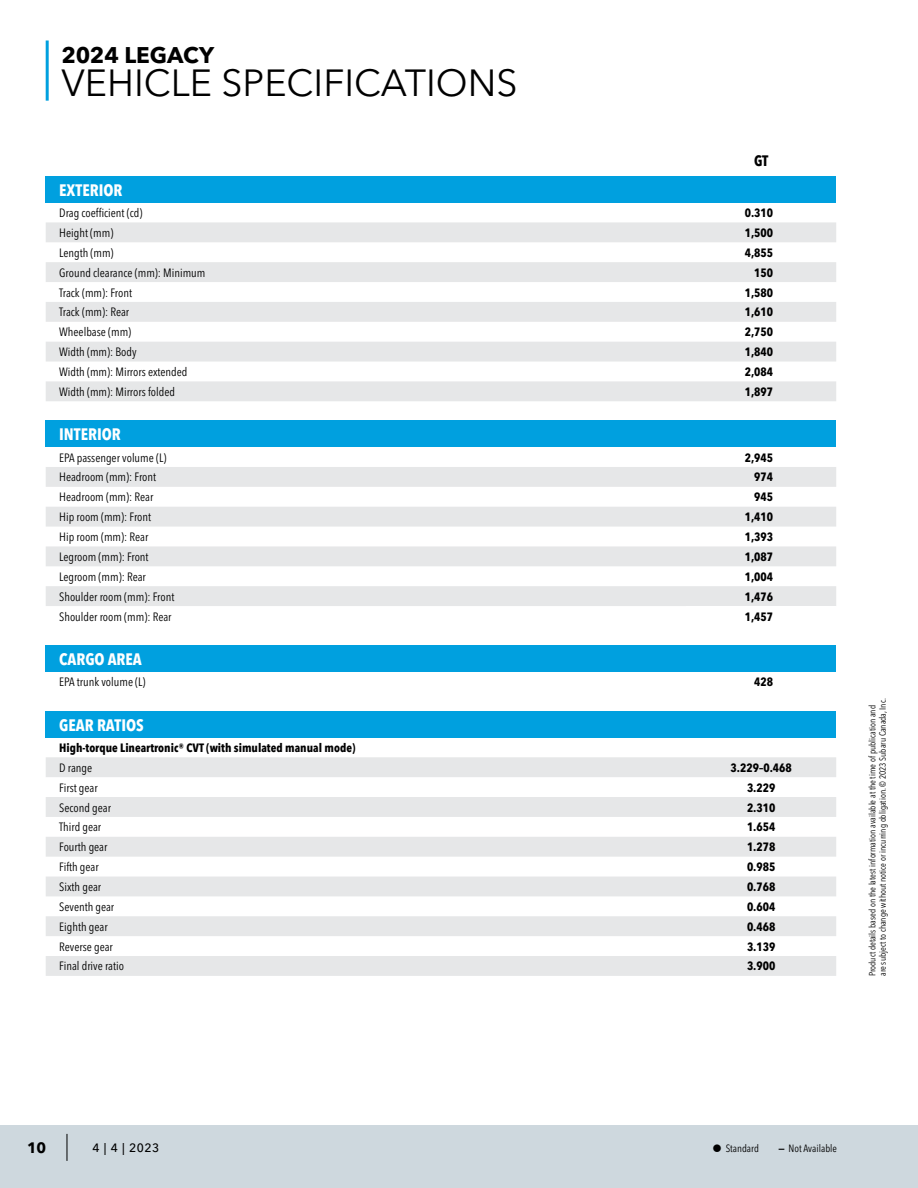
<style>
.page{position:relative;width:918px;height:1188px;background:#fff}
.page>*{position:absolute;margin:0;border:0;box-sizing:border-box;transform-origin:0 0}
.t1{font:37.5px "Avenir Next LT Pro";color:#000}
.t2{font:700 22.5px "Avenir Next LT Pro";letter-spacing:-.005em;color:#000}
.t3{font:700 condensed 16.5px "Avenir Next LT Pro";color:#fff}
.t4{font:700 15px "Avenir Next LT Pro";color:#000}
.t5{font:700 condensed 15px "Avenir Next LT Pro";color:#000}
.t6{font:condensed 12px "Avenir Next LT Pro";color:#000}
.t7{font:700 condensed 12px "Avenir Next LT Pro";color:#000}
.t8{font:500 12px "Avenir Next LT Pro";color:#000}
.t9{font:condensed 10.5px "Avenir Next LT Pro";color:#000}
.t10{font:condensed 9px/10.5px "Avenir Next LT Pro";color:#000}
.s1{font-weight:700;font-stretch:normal}
</style>
<div class="page">
<div style="left:0;top:1125px;width:918px;height:63px;background:#ced8de"></div>
<svg style="left:67px;top:1134px;width:1px;height:27px"></svg>
<hr style="left:46px;top:40px;width:3px;height:61px;background:#00a0df">
<div style="left:46px;top:176px;width:790px;height:27px;background:#00a0df"></div>
<svg style="left:46px;top:222px;width:790px;height:179px;fill:#e6e7e8"></svg>
<div style="left:46px;top:421px;width:790px;height:26px;background:#00a0df"></div>
<svg style="left:46px;top:467px;width:790px;height:139px;fill:#e6e7e8"></svg>
<div style="left:46px;top:645px;width:790px;height:27px;background:#00a0df"></div>
<div style="left:46px;top:711px;width:790px;height:26px;background:#00a0df"></div>
<svg style="left:46px;top:757px;width:790px;height:219px;fill:#e6e7e8"></svg>
<h2 class="t2" style="left:62px;top:42px;width:154px">2024 LEGACY</h2>
<h1 class="t1" style="left:62px;top:60px;width:457px">VEHICLE SPECIFICATIONS</h1>
<p class="t5" style="left:754px;top:151px;width:16px">GT</p>
<h3 class="t3" style="left:59px;top:180px;width:65px">EXTERIOR</h3>
<p class="t6" style="left:59px;top:206px;width:85px">Drag coefficient (cd)</p>
<p class="t7" style="left:745px;top:205px;width:30px">0.310</p>
<p class="t6" style="left:59px;top:225px;width:56px">Height (mm)</p>
<p class="t7" style="left:745px;top:225px;width:30px">1,500</p>
<p class="t6" style="left:59px;top:245px;width:56px">Length (mm)</p>
<p class="t7" style="left:745px;top:245px;width:30px">4,855</p>
<p class="t6" style="left:59px;top:265px;width:148px">Ground clearance (mm): Minimum</p>
<p class="t7" style="left:754px;top:265px;width:20px">150</p>
<p class="t6" style="left:59px;top:285px;width:74px">Track (mm): Front</p>
<p class="t7" style="left:745px;top:285px;width:30px">1,580</p>
<p class="t6" style="left:59px;top:305px;width:72px">Track (mm): Rear</p>
<p class="t7" style="left:745px;top:305px;width:30px">1,610</p>
<p class="t6" style="left:59px;top:325px;width:74px">Wheelbase (mm)</p>
<p class="t7" style="left:745px;top:325px;width:30px">2,750</p>
<p class="t6" style="left:59px;top:345px;width:79px">Width (mm): Body</p>
<p class="t7" style="left:745px;top:345px;width:30px">1,840</p>
<p class="t6" style="left:59px;top:365px;width:130px">Width (mm): Mirrors extended</p>
<p class="t7" style="left:745px;top:364px;width:30px">2,084</p>
<p class="t6" style="left:59px;top:384px;width:117px">Width (mm): Mirrors folded</p>
<p class="t7" style="left:745px;top:384px;width:30px">1,897</p>
<h3 class="t3" style="left:59px;top:424px;width:63px">INTERIOR</h3>
<p class="t6" style="left:59px;top:450px;width:109px">EPA passenger volume (L)</p>
<p class="t7" style="left:745px;top:450px;width:30px">2,945</p>
<p class="t6" style="left:59px;top:470px;width:98px">Headroom (mm): Front</p>
<p class="t7" style="left:754px;top:470px;width:20px">974</p>
<p class="t6" style="left:59px;top:490px;width:96px">Headroom (mm): Rear</p>
<p class="t7" style="left:754px;top:490px;width:20px">945</p>
<p class="t6" style="left:59px;top:510px;width:93px">Hip room (mm): Front</p>
<p class="t7" style="left:745px;top:510px;width:30px">1,410</p>
<p class="t6" style="left:59px;top:530px;width:91px">Hip room (mm): Rear</p>
<p class="t7" style="left:745px;top:529px;width:30px">1,393</p>
<p class="t6" style="left:59px;top:549px;width:91px">Legroom (mm): Front</p>
<p class="t7" style="left:745px;top:549px;width:30px">1,087</p>
<p class="t6" style="left:59px;top:569px;width:88px">Legroom (mm): Rear</p>
<p class="t7" style="left:745px;top:569px;width:30px">1,004</p>
<p class="t6" style="left:59px;top:589px;width:117px">Shoulder room (mm): Front</p>
<p class="t7" style="left:745px;top:589px;width:30px">1,476</p>
<p class="t6" style="left:59px;top:609px;width:114px">Shoulder room (mm): Rear</p>
<p class="t7" style="left:745px;top:609px;width:30px">1,457</p>
<h3 class="t3" style="left:59px;top:649px;width:84px">CARGO AREA</h3>
<p class="t6" style="left:59px;top:675px;width:88px">EPA trunk volume (L)</p>
<p class="t7" style="left:754px;top:675px;width:20px">428</p>
<h3 class="t3" style="left:59px;top:715px;width:86px">GEAR RATIOS</h3>
<p class="t7" style="left:59px;top:740px;width:298px">High-torque Lineartronic® CVT (with simulated manual mode)</p>
<p class="t6" style="left:59px;top:760px;width:35px">D range</p>
<p class="t7" style="left:731px;top:760px;width:63px">3.229–0.468</p>
<p class="t6" style="left:59px;top:780px;width:40px">First gear</p>
<p class="t7" style="left:747px;top:780px;width:30px">3.229</p>
<p class="t6" style="left:59px;top:800px;width:53px">Second gear</p>
<p class="t7" style="left:747px;top:800px;width:30px">2.310</p>
<p class="t6" style="left:59px;top:820px;width:44px">Third gear</p>
<p class="t7" style="left:747px;top:820px;width:30px">1.654</p>
<p class="t6" style="left:59px;top:840px;width:50px">Fourth gear</p>
<p class="t7" style="left:747px;top:840px;width:30px">1.278</p>
<p class="t6" style="left:59px;top:860px;width:41px">Fifth gear</p>
<p class="t7" style="left:747px;top:860px;width:30px">0.985</p>
<p class="t6" style="left:59px;top:880px;width:43px">Sixth gear</p>
<p class="t7" style="left:747px;top:879px;width:30px">0.768</p>
<p class="t6" style="left:59px;top:899px;width:57px">Seventh gear</p>
<p class="t7" style="left:747px;top:899px;width:30px">0.604</p>
<p class="t6" style="left:59px;top:919px;width:50px">Eighth gear</p>
<p class="t7" style="left:747px;top:919px;width:30px">0.468</p>
<p class="t6" style="left:59px;top:939px;width:55px">Reverse gear</p>
<p class="t7" style="left:747px;top:939px;width:30px">3.139</p>
<p class="t6" style="left:59px;top:959px;width:66px">Final drive ratio</p>
<p class="t7" style="left:747px;top:959px;width:30px">3.900</p>
<p class="t10" style="left:867px;top:976px;width:279px;rotate:-90deg">Product details based on the latest information available at the time of publication and are subject to change without notice or incurring obligation. © 2023 Subaru Canada, Inc.</p>
<p class="t4" style="left:27px;top:1139px;width:21px">10</p>
<p class="t8" style="left:93px;top:1141px;width:68px">4 | 4 | 2023</p>
<p class="t9" style="left:726px;top:1142px;width:35px">Standard</p>
<p class="t9" style="left:778px;top:1142px;width:60px"><span class="s1">—</span> Not Available</p>
</div>
